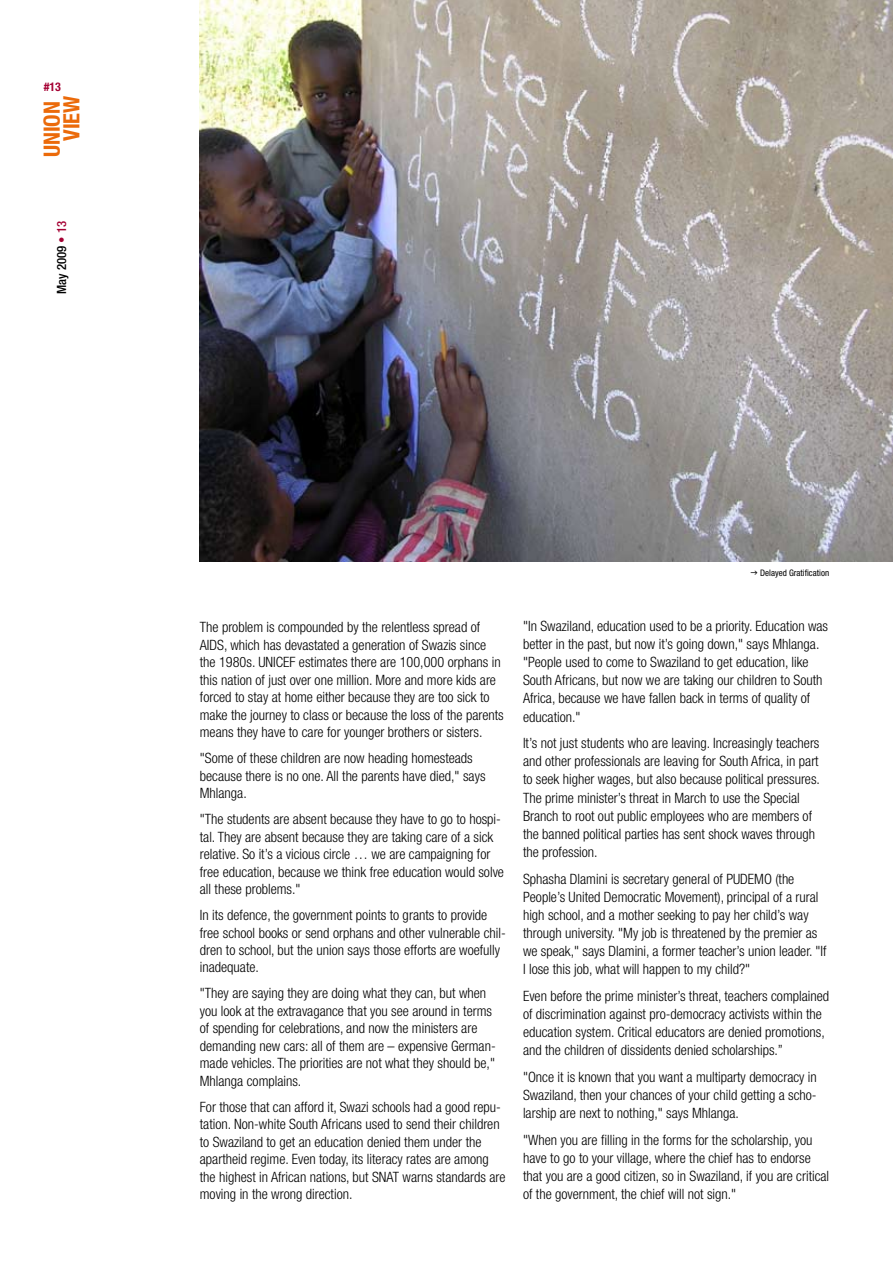
<style>
.page{position:relative;width:893px;height:1263px;background:#fff}
.page>*{position:absolute;margin:0;border:0;box-sizing:border-box;transform-origin:0 0}
.t1{font:700 condensed 22.5px/19.5px "Helvetica Neue";color:#eb6a0a;text-align:right}
.t2{font:300 condensed 14.25px/17.4px "Helvetica Neue";color:#000}
.t3{font:500 condensed 12.75px "Helvetica Neue";color:#000}
.t4{font:700 condensed 12px "Helvetica Neue";color:#a50133}
.t5{font:condensed 9px "Helvetica Neue";color:#000}
.s1{color:#a50133}
</style>
<div class="page">
<img style="left:200px;top:0;width:693px;height:562px">
<p class="t4" style="left:44px;top:79px;width:19px">#13</p>
<h1 class="t1" style="left:42px;top:157px;width:63px;rotate:-90deg">UNION<br>VIEW</h1>
<p class="t3" style="left:54px;top:294px;width:74px;rotate:-90deg">May 2009 <span class="s1">• 13</span></p>
<p class="t2" style="left:200px;top:619px;width:305px">The problem is compounded by the relentless spread of AIDS, which has devastated a generation of Swazis since the 1980s. UNICEF estimates there are 100,000 orphans in this nation of just over one million. More and more kids are forced to stay at home either because they are too sick to make the journey to class or because the loss of the parents means they have to care for younger brothers or sisters.</p>
<p class="t2" style="left:200px;top:749px;width:287px">"Some of these children are now heading homesteads because there is no one. All the parents have died," says<br>Mhlanga.</p>
<p class="t2" style="left:200px;top:810px;width:306px">"The students are absent because they have to go to hospi&shy;tal. They are absent because they are taking care of a sick relative. So it’s a vicious circle … we are campaigning for free education, because we think free education would solve all these problems."</p>
<p class="t2" style="left:200px;top:906px;width:307px">In its defence, the government points to grants to provide free school books or send orphans and other vulnerable chil&shy;dren to school, but the union says those efforts are woefully inadequate.</p>
<p class="t2" style="left:200px;top:984px;width:297px">"They are saying they are doing what they can, but when you look at the extravagance that you see around in terms of spending for celebrations, and now the ministers are demanding new cars: all of them are – expensive German&shy;made vehicles. The priorities are not what they should be," Mhlanga complains.</p>
<p class="t2" style="left:200px;top:1098px;width:307px">For those that can afford it, Swazi schools had a good repu&shy;tation. Non-white South Africans used to send their children to Swaziland to get an education denied them under the apartheid regime. Even today, its literacy rates are among the highest in African nations, but SNAT warns standards are moving in the wrong direction.</p>
<p class="t5" style="left:760px;top:567px;width:70px">Delayed Gratification</p>
<p class="t2" style="left:523px;top:617px;width:307px;line-height:18.1px">"In Swaziland, education used to be a priority. Education was better in the past, but now it’s going down," says Mhlanga. "People used to come to Swaziland to get education, like South Africans, but now we are taking our children to South Africa, because we have fallen back in terms of quality of education."</p>
<p class="t2" style="left:523px;top:734px;width:298px;line-height:18.1px">It’s not just students who are leaving. Increasingly teachers and other professionals are leaving for South Africa, in part to seek higher wages, but also because political pressures.<br>The prime minister’s threat in March to use the Special Branch to root out public employees who are members of the banned political parties has sent shock waves through the profession.</p>
<p class="t2" style="left:523px;top:869px;width:305px;line-height:18.1px">Sphasha Dlamini is secretary general of PUDEMO (the People’s United Democratic Movement), principal of a rural high school, and a mother seeking to pay her child’s way through university. "My job is threatened by the premier as we speak," says Dlamini, a former teacher’s union leader. "If I lose this job, what will happen to my child?"</p>
<p class="t2" style="left:523px;top:986px;width:308px;line-height:18.1px">Even before the prime minister’s threat, teachers complained of discrimination against pro-democracy activists within the education system. Critical educators are denied promotions, and the children of dissidents denied scholarships.”</p>
<p class="t2" style="left:523px;top:1067px;width:295px;line-height:18.1px;text-align:justify">"Once it is known that you want a multiparty democracy in Swaziland, then your chances of your child getting a scho&shy;larship are next to nothing," says Mhlanga.</p>
<p class="t2" style="left:523px;top:1130px;width:308px;line-height:18.1px">"When you are filling in the forms for the scholarship, you have to go to your village, where the chief has to endorse that you are a good citizen, so in Swaziland, if you are critical of the government, the chief will not sign."</p>
</div>
